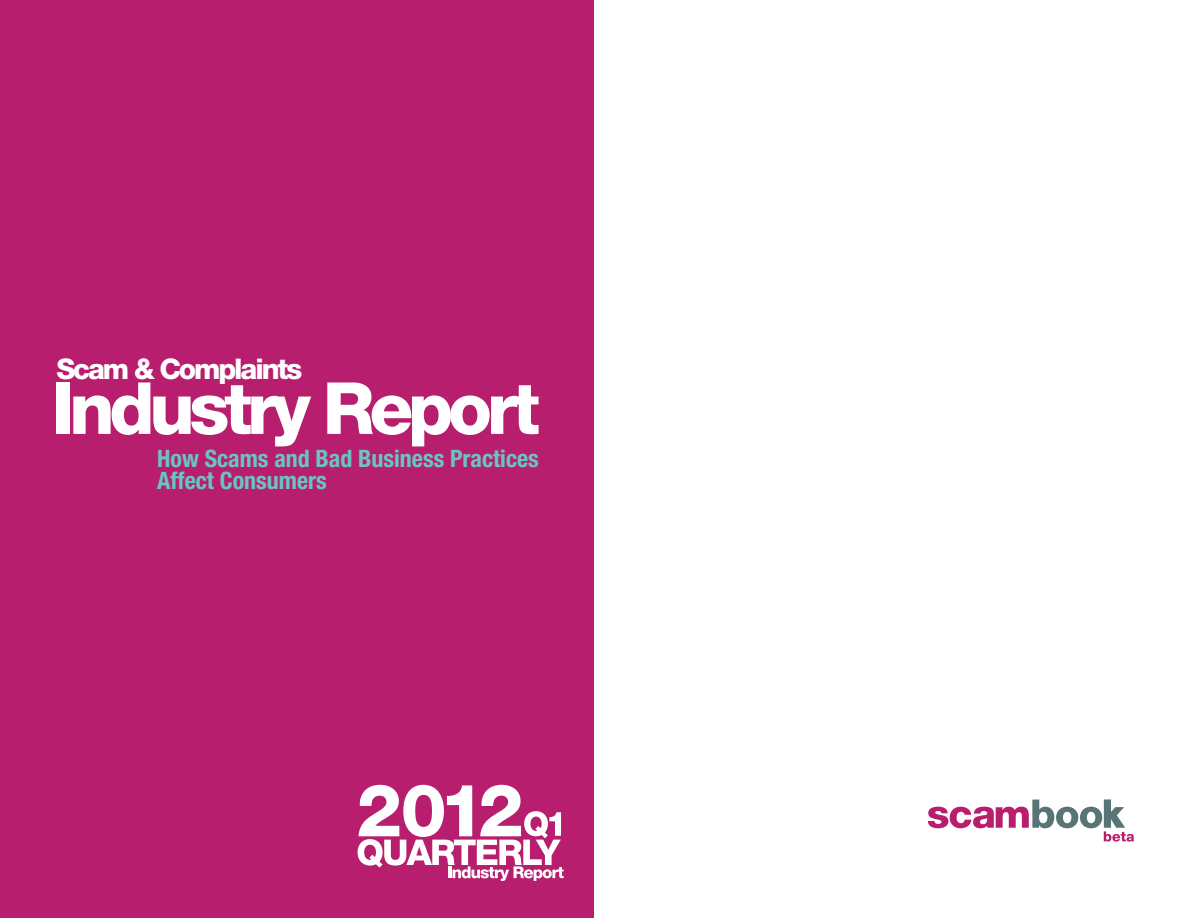
<style>
.page{position:relative;width:1188px;height:918px;background:#fff}
.page>*{position:absolute;margin:0;border:0;box-sizing:border-box;transform-origin:0 0}
.t1{font:800 72px "Helvetica Neue LT Std";letter-spacing:-.075em;color:#fff}
.t2{font:800 28.5px "Helvetica Neue LT Std";letter-spacing:-.075em;color:#fff}
.t3{font:700 condensed 24px/21.3px "Helvetica Neue LT Std";color:#69c5c4}
</style>
<div class="page">
<div style="left:0;top:0;width:594px;height:918px;background:#b71f6e"></div>
<svg style="left:358px;top:785px;width:206px;height:96px"></svg>
<svg style="left:928px;top:799px;width:206px;height:43px"></svg>
<p class="t2" style="left:56px;top:352px;width:247px">Scam &amp; Complaints</p>
<h1 class="t1" style="left:52px;top:365px;width:490px">Industry Report</h1>
<p class="t3" style="left:157px;top:448px;width:383px">How Scams and Bad Business Practices<br>Affect Consumers</p>
</div>
